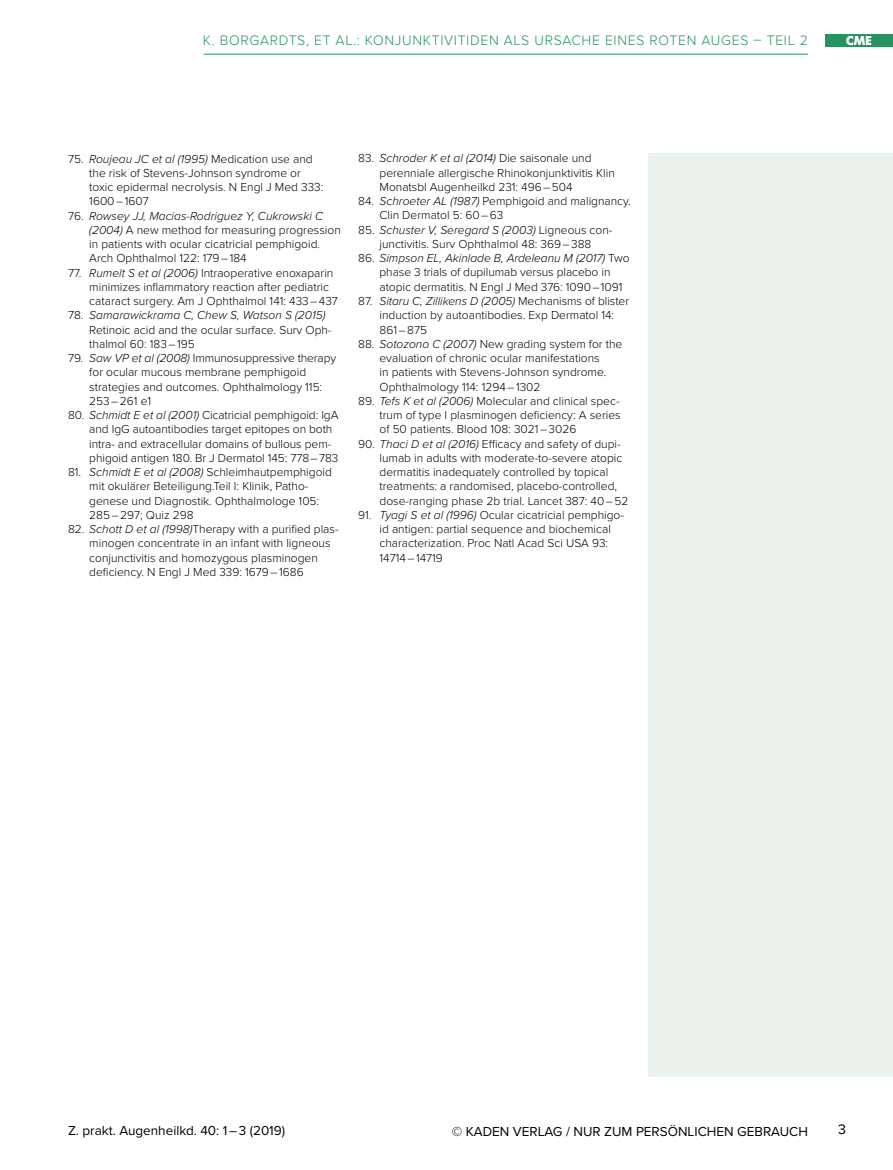
<style>
.page{position:relative;width:893px;height:1170px;background:#fff}
.page>*{position:absolute;margin:0;border:0;box-sizing:border-box;transform-origin:0 0}
.t1{font:300 14.25px "Proxima Nova";letter-spacing:.05em;color:#289260}
.t2{font:14.25px "Proxima Nova";color:#000}
.t3{font:13.5px "Proxima Nova";color:#000}
.t4{font:700 13.5px "Futura SB";color:#fff}
.t5{font:300 12px/14.2px "Proxima Nova";color:#000}
.s1{font-style:italic}
</style>
<div class="page">
<hr style="left:204px;top:54px;width:604px;height:1px;background:#289260">
<div style="left:826px;top:34px;width:67px;height:13px;background:#289260"></div>
<div style="left:648px;top:153px;width:245px;height:923px;background:#ebf2ec"></div>
<p class="t1" style="left:203px;top:32px;width:607px">K. BORGARDTS, ET AL.: KONJUNKTIVITIDEN ALS URSACHE EINES ROTEN AUGES – TEIL 2</p>
<p class="t4" style="left:846px;top:33px;width:28px">CME</p>
<p class="t5" style="left:89px;top:152px;width:236px;text-indent:-21px">75. <span class="s1">Roujeau JC et al (1995)</span> Medication use and the risk of Stevens-Johnson syndrome or toxic epidermal necrolysis. N Engl J Med 333:<br>1600 – 1607</p>
<p class="t5" style="left:89px;top:209px;width:253px;text-indent:-21px">76. <span class="s1">Rowsey JJ, Macias-Rodriguez Y, Cukrowski C (2004)</span> A new method for measuring progression in patients with ocular cicatricial pemphigoid.<br>Arch Ophthalmol 122: 179 – 184</p>
<p class="t5" style="left:89px;top:266px;width:250px;text-indent:-21px">77. <span class="s1">Rumelt S et al (2006)</span> Intraoperative enoxaparin minimizes inflammatory reaction after pediatric cataract surgery. Am J Ophthalmol 141: 433 – 437</p>
<p class="t5" style="left:89px;top:308px;width:243px;text-indent:-21px">78. <span class="s1">Samarawickrama C, Chew S, Watson S (2015)<br></span>Retinoic acid and the ocular surface. Surv Oph&shy;thalmol 60: 183 – 195</p>
<p class="t5" style="left:89px;top:351px;width:248px;text-indent:-21px">79. <span class="s1">Saw VP et al (2008)</span> Immunosuppressive therapy for ocular mucous membrane pemphigoid strategies and outcomes. Ophthalmology 115:<br>253 – 261 e1</p>
<p class="t5" style="left:89px;top:408px;width:251px;text-indent:-21px">80. <span class="s1">Schmidt E et al (2001)</span> Cicatricial pemphigoid: IgA and IgG autoantibodies target epitopes on both intra- and extracellular domains of bullous pem&shy;phigoid antigen 180. Br J Dermatol 145: 778 – 783</p>
<p class="t5" style="left:89px;top:465px;width:244px;text-indent:-21px">81. <span class="s1">Schmidt E et al (2008)</span> Schleimhautpemphigoid mit okulärer Beteiligung.Teil I: Klinik, Patho&shy;genese und Diagnostik. Ophthalmologe 105:<br>285 – 297; Quiz 298</p>
<p class="t5" style="left:89px;top:522px;width:251px;text-indent:-21px">82. <span class="s1">Schott D et al (1998)</span>Therapy with a purified plas&shy;minogen concentrate in an infant with ligneous conjunctivitis and homozygous plasminogen deficiency. N Engl J Med 339: 1679 – 1686</p>
<p class="t5" style="left:379px;top:151px;width:237px;text-indent:-21px">83. <span class="s1">Schroder K et al (2014)</span> Die saisonale und perenniale allergische Rhinokonjunktivitis Klin<br>Monatsbl Augenheilkd 231: 496 – 504</p>
<p class="t5" style="left:379px;top:194px;width:253px;text-indent:-21px">84. <span class="s1">Schroeter AL (1987)</span> Pemphigoid and malignancy.<br>Clin Dermatol 5: 60 – 63</p>
<p class="t5" style="left:358px;top:223px;width:256px;text-align:center">85. <span class="s1">Schuster V, Seregard S (2003)</span> Ligneous con&shy;junctivitis. Surv Ophthalmol 48: 369 – 388</p>
<p class="t5" style="left:379px;top:251px;width:252px;text-indent:-21px">86. <span class="s1">Simpson EL, Akinlade B, Ardeleanu M (2017)</span> Two phase 3 trials of dupilumab versus placebo in atopic dermatitis. N Engl J Med 376: 1090 – 1091</p>
<p class="t5" style="left:379px;top:294px;width:251px;text-indent:-21px">87. <span class="s1">Sitaru C, Zillikens D (2005)</span> Mechanisms of blister induction by autoantibodies. Exp Dermatol 14:<br>861 – 875</p>
<p class="t5" style="left:379px;top:337px;width:244px;text-indent:-21px">88. <span class="s1">Sotozono C (2007)</span> New grading system for the evaluation of chronic ocular manifestations<br>in patients with Stevens-Johnson syndrome.<br>Ophthalmology 114: 1294 – 1302</p>
<p class="t5" style="left:379px;top:394px;width:243px;text-align:justify;text-indent:-21px">89. <span class="s1">Tefs K et al (2006)</span> Molecular and clinical spec&shy;trum of type I plasminogen deficiency: A series of 50 patients. Blood 108: 3021 – 3026</p>
<p class="t5" style="left:379px;top:436px;width:250px;text-indent:-21px">90. <span class="s1">Thaci D et al (2016)</span> Efficacy and safety of dupi&shy;lumab in adults with moderate-to-severe atopic dermatitis inadequately controlled by topical treatments: a randomised, placebo-controlled, dose-ranging phase 2b trial. Lancet 387: 40 – 52</p>
<p class="t5" style="left:379px;top:508px;width:246px;text-indent:-21px">91. <span class="s1">Tyagi S et al (1996)</span> Ocular cicatricial pemphigo&shy;id antigen: partial sequence and biochemical characterization. Proc Natl Acad Sci USA 93:<br>14714 – 14719</p>
<p class="t3" style="left:452px;top:1122px;width:358px">© KADEN VERLAG / NUR ZUM PERSÖNLICHEN GEBRAUCH</p>
<p class="t3" style="left:68px;top:1121px;width:219px">Z. prakt. Augenheilkd. 40: 1 – 3 (2019)</p>
<p class="t2" style="left:838px;top:1120px;width:9px">3</p>
</div>
